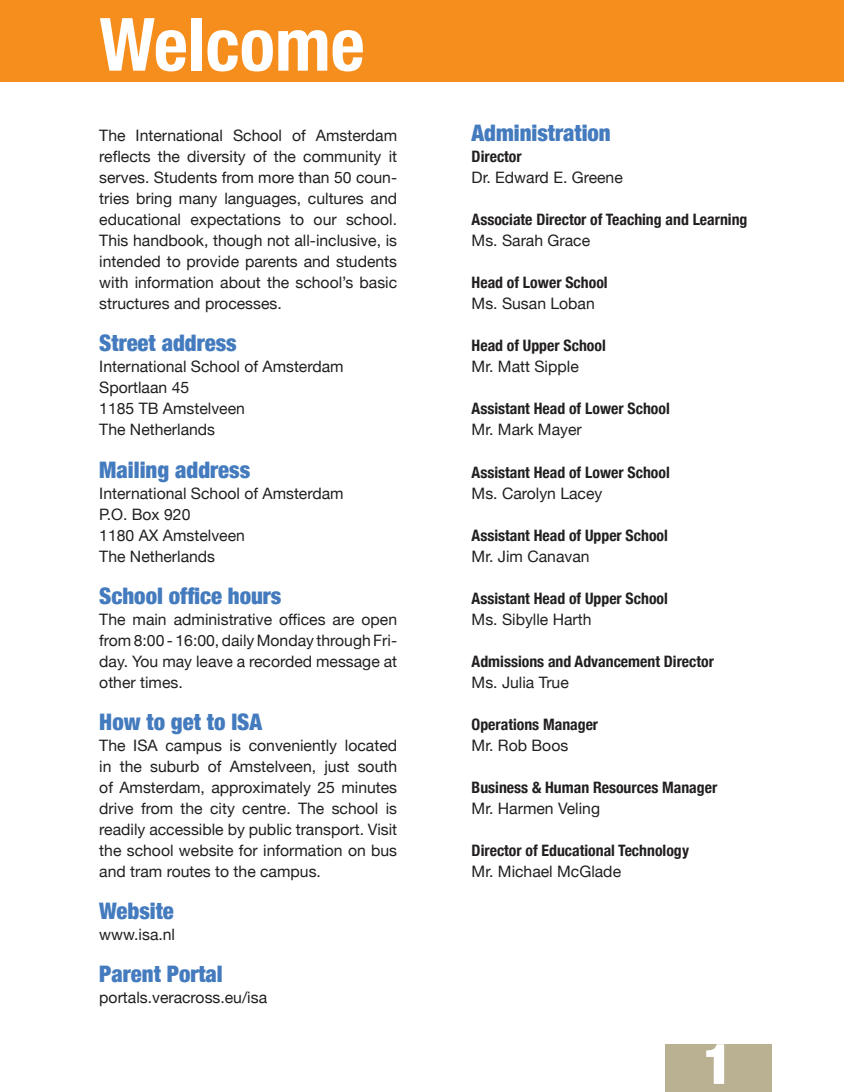
<style>
.page{position:relative;width:844px;height:1092px;background:#fff}
.page>*{position:absolute;margin:0;border:0;box-sizing:border-box;transform-origin:0 0}
.t1{font:700 condensed 73.5px "Helvetica Neue";color:#fff}
.t2{font:900 condensed 56px "Helvetica Neue";color:#fff}
.t3{font:900 condensed 22.75px "Helvetica Neue";color:#447bbe}
.t4{font:15.75px/21px "Helvetica Neue";color:#221f1f;text-align:justify}
.t5{font:700 condensed 15.75px "Helvetica Neue";color:#221f1f}
</style>
<div class="page">
<div style="left:664px;top:1044px;width:107px;height:47px;background:#b9b191"></div>
<div style="left:0;top:0;width:843px;height:82px;background:#f68e1e"></div>
<h1 class="t1" style="left:99px;top:17px;width:267px">Welcome</h1>
<p class="t4" style="left:99px;top:127px;width:299px">The International School of Amsterdam relects the diversity of the community it serves. Students from more than 50 coun&shy;tries bring many languages, cultures and educational expectations to our school.<br>This handbook, though not all-inclusive, is intended to provide parents and students with information about the school’s basic structures and processes.</p>
<h3 class="t3" style="left:99px;top:335px;width:139px">Street address</h3>
<p class="t4" style="left:99px;top:358px;width:246px;text-align:left">International School of Amsterdam<br>Sportlaan 45<br>1185 TB Amstelveen<br>The Netherlands</p>
<h3 class="t3" style="left:99px;top:461px;width:152px">Mailing address</h3>
<p class="t4" style="left:99px;top:484px;width:246px;text-align:left">International School of Amsterdam<br>P.O. Box 920<br>1180 AX Amstelveen<br>The Netherlands</p>
<h3 class="t3" style="left:99px;top:576px;width:184px">School ofice hours</h3>
<p class="t4" style="left:99px;top:609px;width:299px">The main administrative oices are open from 8:00 - 16:00, daily Monday through Fri&shy;day. You may leave a recorded message at other times.</p>
<h3 class="t3" style="left:99px;top:713px;width:164px">How to get to ISA</h3>
<p class="t4" style="left:99px;top:735px;width:299px">The ISA campus is conveniently located in the suburb of Amstelveen, just south of Amsterdam, approximately 25 minutes drive from the city centre. The school is readily accessible by public transport. Visit the school website for information on bus and tram routes to the campus.</p>
<h3 class="t3" style="left:99px;top:902px;width:76px">Website</h3>
<p class="t4" style="left:99px;top:925px;width:77px">www.isa.nl</p>
<h3 class="t3" style="left:99px;top:965px;width:125px">Parent Portal</h3>
<p class="t4" style="left:99px;top:987px;width:169px">portals.veracross.eu/isa</p>
<h3 class="t3" style="left:471px;top:125px;width:141px">Administration</h3>
<p class="t5" style="left:471px;top:151px;width:52px">Director</p>
<p class="t4" style="left:471px;top:169px;width:153px">Dr. Edward E. Greene</p>
<p class="t5" style="left:471px;top:214px;width:277px">Associate Director of Teaching and Learning</p>
<p class="t4" style="left:471px;top:231px;width:120px">Ms. Sarah Grace</p>
<p class="t5" style="left:471px;top:277px;width:137px">Head of Lower School</p>
<p class="t4" style="left:471px;top:294px;width:125px">Ms. Susan Loban</p>
<p class="t5" style="left:471px;top:340px;width:136px">Head of Upper School</p>
<p class="t4" style="left:471px;top:357px;width:109px">Mr. Matt Sipple</p>
<p class="t5" style="left:471px;top:403px;width:200px">Assistant Head of Lower School</p>
<p class="t4" style="left:471px;top:420px;width:111px">Mr. Mark Mayer</p>
<p class="t5" style="left:471px;top:466px;width:200px">Assistant Head of Lower School</p>
<p class="t4" style="left:471px;top:483px;width:132px">Ms. Carolyn Lacey</p>
<p class="t5" style="left:471px;top:529px;width:198px">Assistant Head of Upper School</p>
<p class="t4" style="left:471px;top:546px;width:119px">Mr. Jim Canavan</p>
<p class="t5" style="left:471px;top:592px;width:198px">Assistant Head of Upper School</p>
<p class="t4" style="left:471px;top:609px;width:121px">Ms. Sibylle Harth</p>
<p class="t5" style="left:471px;top:655px;width:244px">Admissions and Advancement Director</p>
<p class="t4" style="left:471px;top:672px;width:99px">Ms. Julia True</p>
<p class="t5" style="left:471px;top:718px;width:128px">Operations Manager</p>
<p class="t4" style="left:471px;top:735px;width:98px">Mr. Rob Boos</p>
<p class="t5" style="left:471px;top:781px;width:247px">Business &amp; Human Resources Manager</p>
<p class="t4" style="left:471px;top:798px;width:130px">Mr. Harmen Veling</p>
<p class="t5" style="left:471px;top:844px;width:219px">Director of Educational Technology</p>
<p class="t4" style="left:471px;top:861px;width:151px">Mr. Michael McGlade</p>
<h2 class="t2" style="left:703px;top:1042px;width:31px">1</h2>
</div>
